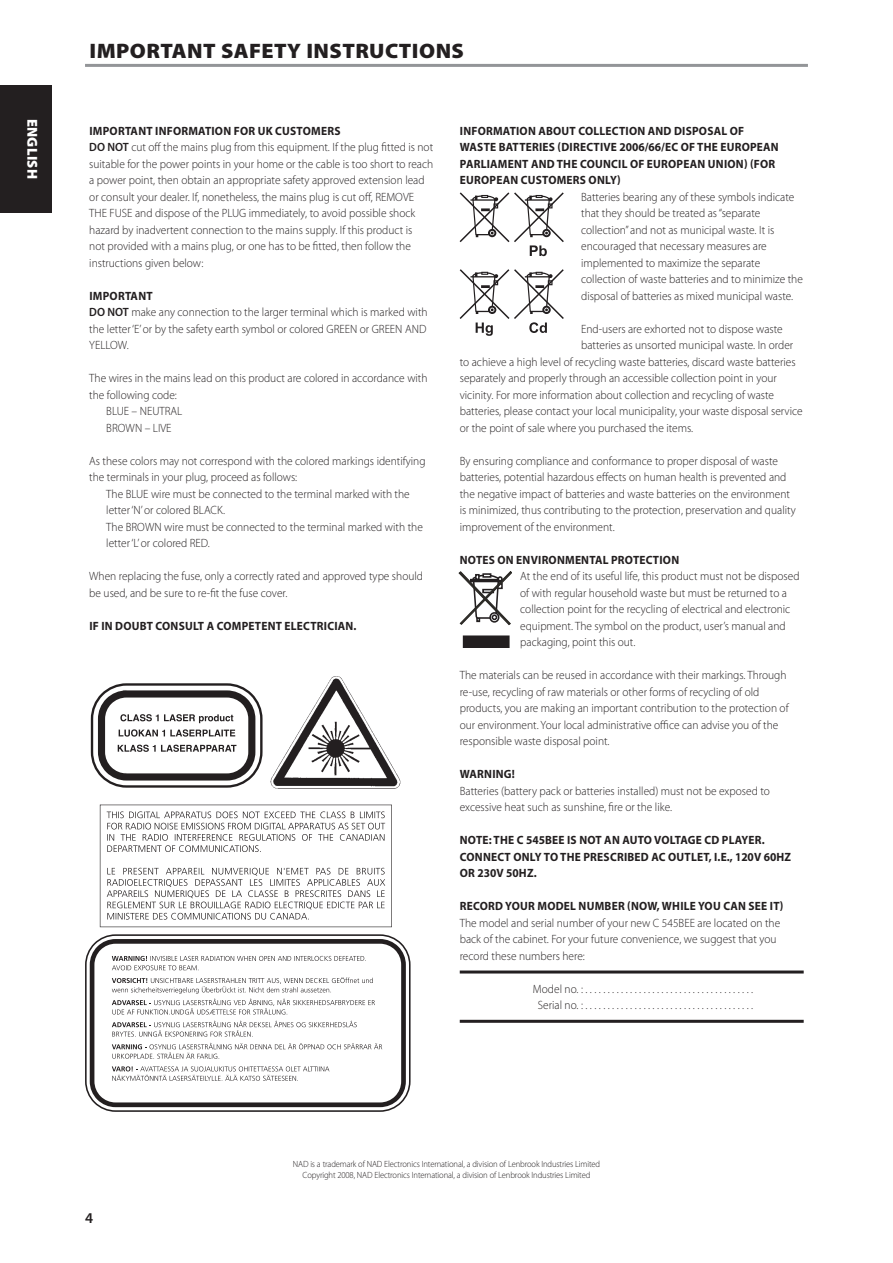
<style>
.page{position:relative;width:893px;height:1263px;background:#fff}
.page>*{position:absolute;margin:0;border:0;box-sizing:border-box;transform-origin:0 0}
.Body_copy_-_header{font:900 21px "Myriad Pro";letter-spacing:.02em;color:#231f20;scale:1.05 1}
.t1{font:900 14.4px "Myriad Pro";letter-spacing:.02em;color:#fff}
.Safety_-_copy_normal{font:300 12px/16.5px "Myriad Pro";color:#231f20;scale:.95 1}
.Safety_-_copy_bold{font:700 12px/16.5px "Myriad Pro";letter-spacing:.02em;color:#231f20;scale:.95 1}
.Safety_-_copy_indent{font:300 12px/16.5px "Myriad Pro";color:#231f20;scale:.95 1}
.Safety_-_info_box_bo{font:300 12px "Myriad Pro";color:#231f20;scale:.95 1}
.Safety_-_info_box_to{font:300 12px "Myriad Pro";color:#231f20;scale:.95 1}
.Diagram_-_labels{font:300 9px "Myriad Pro";letter-spacing:-.015em;color:#231f20;scale:.95 1}
.s1{font-weight:600}
</style>
<div class="page">
<hr style="left:460px;top:970px;width:344px;height:3px;background:#231f20">
<hr style="left:460px;top:1020px;width:344px;height:3px;background:#231f20">
<hr style="left:85px;top:64px;width:723px;height:3px;background:#939598">
<div style="left:463px;top:636px;width:46px;height:12px;background:#231f20"></div>
<svg style="left:459px;top:571px;width:53px;height:54px"></svg>
<svg style="left:91px;top:683px;width:172px;height:105px"></svg>
<img style="left:270px;top:676px;width:131px;height:113px">
<svg style="left:100px;top:805px;width:292px;height:122px"></svg>
<svg style="left:85px;top:934px;width:326px;height:178px"></svg>
<svg style="left:90px;top:939px;width:316px;height:168px"></svg>
<div style="left:107px;top:948px;width:281px;height:151px;background:#fff"></div>
<svg style="left:112px;top:956px;width:254px;height:14px"></svg>
<svg style="left:112px;top:977px;width:263px;height:37px"></svg>
<svg style="left:112px;top:1021px;width:245px;height:16px"></svg>
<svg style="left:112px;top:1043px;width:270px;height:16px"></svg>
<svg style="left:112px;top:1066px;width:217px;height:15px"></svg>
<svg style="left:459px;top:192px;width:105px;height:64px"></svg>
<svg style="left:459px;top:269px;width:105px;height:67px"></svg>
<div style="left:0;top:85px;width:51px;height:128px;background:#231f20"></div>
<p class="t1" style="left:42px;top:119px;width:62px;rotate:90deg">ENGLISH</p>
<p class="Body_copy_-_header" style="left:90px;top:37px;width:358px">IMPORTANT SAFETY INSTRUCTIONS</p>
<p class="Safety_-_copy_bold" style="left:89px;top:122px;width:9px">IMPORTANT</p>
<p class="Safety_-_copy_bold" style="left:155px;top:122px;width:9px">INFORMATION</p>
<p class="Safety_-_copy_bold" style="left:234px;top:122px;width:9px">FOR</p>
<p class="Safety_-_copy_bold" style="left:258px;top:122px;width:50px">UK CUSTOMER</p>
<p class="Safety_-_copy_bold" style="left:334px;top:122px;width:8px">S</p>
<p class="Safety_-_copy_normal" style="left:89px;top:139px;width:364px"><span class="s1">DO NOT</span> cut off the mains plug from this equipment. If the plug fitted is not suitable for the power points in your home or the cable is too short to reach a power point, then obtain an appropriate safety approved extension lead or consult your dealer. If, nonetheless, the mains plug is cut off, REMOVE THE FUSE and dispose of the PLUG immediately, to avoid possible shock hazard by inadvertent connection to the mains supply. If this product is<br>not provided with a mains plug, or one has to be fitted, then follow the instructions given below:</p>
<p class="Safety_-_copy_bold" style="left:89px;top:287px;width:9px">IMPORTANT</p>
<p class="Safety_-_copy_normal" style="left:89px;top:304px;width:358px;text-align:justify"><span class="s1">DO NOT</span> make any connection to the larger terminal which is marked with the letter ‘E’ or by the safety earth symbol or colored GREEN or GREEN AND YELLOW.</p>
<p class="Safety_-_copy_normal" style="left:89px;top:370px;width:358px">The wires in the mains lead on this product are colored in accordance with the following code:</p>
<p class="Safety_-_copy_indent" style="left:106px;top:403px;width:82px">BLUE – NEUTRAL</p>
<p class="Safety_-_copy_indent" style="left:106px;top:419px;width:70px">BROWN – LIVE</p>
<p class="Safety_-_copy_normal" style="left:89px;top:452px;width:355px">As these colors may not correspond with the colored markings identifying the terminals in your plug, proceed as follows:</p>
<p class="Safety_-_copy_indent" style="left:106px;top:485px;width:321px">The BLUE wire must be connected to the terminal marked with the letter ‘N’ or colored BLACK.</p>
<p class="Safety_-_copy_indent" style="left:106px;top:518px;width:335px">The BROWN wire must be connected to the terminal marked with the letter ‘L’ or colored RED.</p>
<p class="Safety_-_copy_normal" style="left:89px;top:568px;width:353px">When replacing the fuse, only a correctly rated and approved type should be used, and be sure to re-fit the fuse cover.</p>
<p class="Safety_-_copy_bold" style="left:89px;top:617px;width:36px">IFINDOUBT</p>
<p class="Safety_-_copy_bold" style="left:156px;top:617px;width:9px">CON</p>
<p class="Safety_-_copy_bold" style="left:179px;top:617px;width:15px">SULT</p>
<p class="Safety_-_copy_bold" style="left:207px;top:617px;width:20px">A COMPETENT</p>
<p class="Safety_-_copy_bold" style="left:285px;top:617px;width:8px">ELECTRICIAN</p>
<p class="Safety_-_copy_bold" style="left:354px;top:617px;width:5px">.</p>
<p class="Safety_-_copy_bold" style="left:460px;top:122px;width:9px">INFORMATION</p>
<p class="Safety_-_copy_bold" style="left:538px;top:122px;width:9px">ABOUT</p>
<p class="Safety_-_copy_bold" style="left:578px;top:122px;width:8px">COLLECTION</p>
<p class="Safety_-_copy_bold" style="left:648px;top:122px;width:10px">AND</p>
<p class="Safety_-_copy_bold" style="left:674px;top:122px;width:67px">DISPOSAL OF</p>
<p class="Safety_-_copy_bold" style="left:460px;top:138px;width:49px">WASTEBATTERIE</p>
<p class="Safety_-_copy_bold" style="left:549px;top:138px;width:21px">S (DIRECTIVE</p>
<p class="Safety_-_copy_bold" style="left:619px;top:138px;width:90px">2006/66/EC OF THE</p>
<p class="Safety_-_copy_bold" style="left:720px;top:138px;width:9px">EUROPEAN</p>
<p class="Safety_-_copy_bold" style="left:460px;top:155px;width:9px">PARLIAMENT</p>
<p class="Safety_-_copy_bold" style="left:531px;top:155px;width:10px">AND</p>
<p class="Safety_-_copy_bold" style="left:557px;top:155px;width:9px">THE</p>
<p class="Safety_-_copy_bold" style="left:580px;top:155px;width:9px">COUNCIL</p>
<p class="Safety_-_copy_bold" style="left:630px;top:155px;width:27px">OF EUROPEAN</p>
<p class="Safety_-_copy_bold" style="left:708px;top:155px;width:9px">UNION</p>
<p class="Safety_-_copy_bold" style="left:744px;top:155px;width:34px">) (FOR</p>
<p class="Safety_-_copy_bold" style="left:460px;top:171px;width:171px">EUROPEAN CUSTOMERS ONLY)</p>
<p class="Safety_-_copy_normal" style="left:581px;top:188px;width:235px">Batteries bearing any of these symbols indicate that they should be treated as “separate collection” and not as municipal waste. It is encouraged that necessary measures are implemented to maximize the separate collection of waste batteries and to minimize the disposal of batteries as mixed municipal waste.</p>
<p class="Safety_-_copy_normal" style="left:581px;top:320px;width:214px">End-users are exhorted not to dispose waste</p>
<p class="Safety_-_copy_normal" style="left:581px;top:337px;width:225px">batteries as unsorted municipal waste. In order</p>
<p class="Safety_-_copy_normal" style="left:460px;top:353px;width:355px">to achieve a high level of recycling waste batteries, discard waste batteries</p>
<p class="Safety_-_copy_normal" style="left:460px;top:370px;width:335px">separately and properly through an accessible collection point in your</p>
<p class="Safety_-_copy_normal" style="left:460px;top:386px;width:332px">vicinity. For more information about collection and recycling of waste</p>
<p class="Safety_-_copy_normal" style="left:460px;top:403px;width:363px">batteries, please contact your local municipality, your waste disposal service</p>
<p class="Safety_-_copy_normal" style="left:460px;top:419px;width:247px">or the point of sale where you purchased the items.</p>
<p class="Safety_-_copy_normal" style="left:460px;top:452px;width:355px">By ensuring compliance and conformance to proper disposal of waste batteries, potential hazardous effects on human health is prevented and the negative impact of batteries and waste batteries on the environment is minimized, thus contributing to the protection, preservation and quality improvement of the environment.</p>
<p class="Safety_-_copy_bold" style="left:460px;top:551px;width:9px">NOTE</p>
<p class="Safety_-_copy_bold" style="left:489px;top:551px;width:38px">S ON ENVIRONMENTAL</p>
<p class="Safety_-_copy_bold" style="left:611px;top:551px;width:9px">PROTECTION</p>
<p class="Safety_-_copy_normal" style="left:520px;top:568px;width:296px">At the end of its useful life, this product must not be disposed of with regular household waste but must be returned to a collection point for the recycling of electrical and electronic equipment. The symbol on the product, user’s manual and packaging, point this out.</p>
<p class="Safety_-_copy_normal" style="left:460px;top:667px;width:348px">The materials can be reused in accordance with their markings. Through re-use, recycling of raw materials or other forms of recycling of old products, you are making an important contribution to the protection of our environment. Your local administrative office can advise you of the responsible waste disposal point.</p>
<p class="Safety_-_copy_bold" style="left:460px;top:765px;width:9px">WARNING</p>
<p class="Safety_-_copy_bold" style="left:512px;top:765px;width:5px">!</p>
<p class="Safety_-_copy_normal" style="left:460px;top:782px;width:328px">Batteries (battery pack or batteries installed) must not be exposed to excessive heat such as sunshine, fire or the like.</p>
<p class="Safety_-_copy_bold" style="left:460px;top:831px;width:9px">NOTE</p>
<p class="Safety_-_copy_bold" style="left:489px;top:831px;width:67px">: THE C 545BEE</p>
<p class="Safety_-_copy_bold" style="left:460px;top:831px;width:350px;text-indent:107px">IS NOT AN AUTO VOLTAGE CD PLAYER.<br>CONNECT ONLY TO THE PRESCRIBED AC OUTLET, I.E., 120V 60HZ<br>OR 230V 50HZ.</p>
<p class="Safety_-_copy_bold" style="left:460px;top:897px;width:9px">RECORD</p>
<p class="Safety_-_copy_bold" style="left:505px;top:897px;width:16px">YOUR</p>
<p class="Safety_-_copy_bold" style="left:537px;top:897px;width:9px">MODEL</p>
<p class="Safety_-_copy_bold" style="left:579px;top:897px;width:9px">NUMBER</p>
<p class="Safety_-_copy_bold" style="left:627px;top:897px;width:15px">(NOW</p>
<p class="Safety_-_copy_bold" style="left:657px;top:897px;width:14px">, WHILE</p>
<p class="Safety_-_copy_bold" style="left:698px;top:897px;width:36px">YOU CAN</p>
<p class="Safety_-_copy_bold" style="left:749px;top:897px;width:38px">SEE IT)</p>
<p class="Safety_-_copy_normal" style="left:460px;top:914px;width:339px">The model and serial number of your new C 545BEE are located on the back of the cabinet. For your future convenience, we suggest that you record these numbers here:</p>
<p class="Safety_-_info_box_to" style="left:533px;top:981px;width:233px">Model no. : . . . . . . . . . . . . . . . . . . . . . . . . . . . . . . . . . . . . . .</p>
<p class="Safety_-_info_box_bo" style="left:538px;top:998px;width:228px">Serial no. : . . . . . . . . . . . . . . . . . . . . . . . . . . . . . . . . . . . . . .</p>
<p class="Diagram_-_labels" style="left:293px;top:1159px;width:325px">NAD is a trademark of NAD Electronics International, a division of Lenbrook Industries Limited</p>
<p class="Diagram_-_labels" style="left:303px;top:1169px;width:304px">Copyright 2008, NAD Electronics International, a division of Lenbrook Industries Limited</p>
</div>
